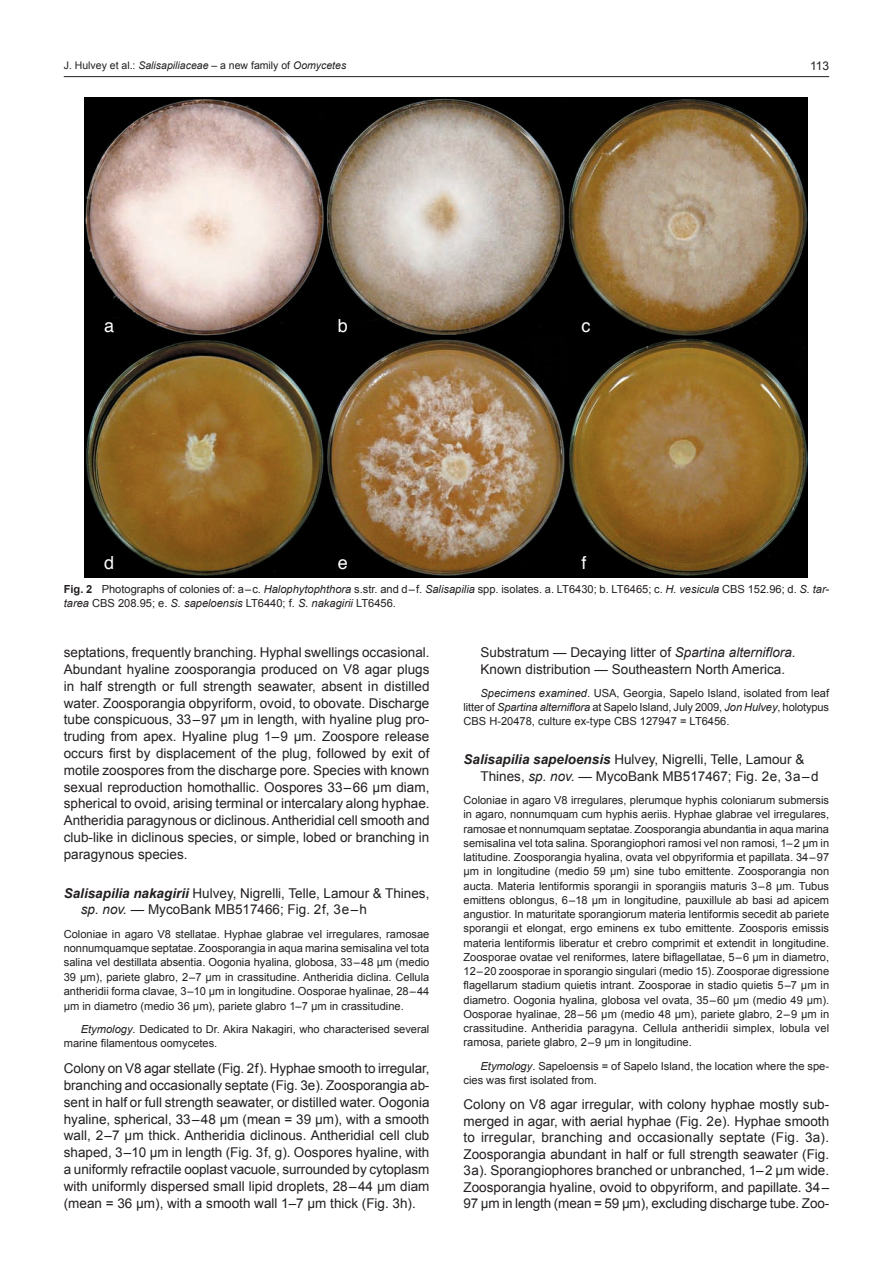
<style>
.page{position:relative;width:893px;height:1263px;background:#fff}
.page>*{position:absolute;margin:0;border:0;box-sizing:border-box;transform-origin:0 0}
.t1{font:18px "Helvetica";color:#fff}
.t2{font:13.5px/16.8px "Arial";color:#231f20;text-align:justify}
.t3{font:12px "Arial";color:#231f20}
.t4{font:11.1px/14.2px "Arial";color:#231f20;text-align:justify}
.t5{font:10.5px "Arial";color:#231f20}
.s1{font-style:italic}
.s2{font-weight:700}
.s3{font-weight:700;font-style:italic}
</style>
<div class="page">
<hr style="left:64px;top:76px;width:765px;height:1px;background:#231f20">
<img style="left:85px;top:98px;width:723px;height:480px">
<p class="t5" style="left:64px;top:59px;width:284px">J. Hulvey et al.: <span class="s1">Salisapiliaceae</span> – a new family of <span class="s1">Oomycetes</span></p>
<p class="t3" style="left:810px;top:59px;width:21px">113</p>
<h1 class="t1" style="left:104px;top:310px;width:12px">a</h1>
<h1 class="t1" style="left:104px;top:547px;width:12px">d</h1>
<h1 class="t1" style="left:338px;top:310px;width:12px">b</h1>
<h1 class="t1" style="left:582px;top:310px;width:10px">c</h1>
<h1 class="t1" style="left:338px;top:547px;width:12px">e</h1>
<h1 class="t1" style="left:582px;top:547px;width:7px">f</h1>
<p class="t4" style="left:64px;top:582px;width:767px"><span class="s2">Fig. 2</span> Photographs of colonies of: a–c. <span class="s1">Halophytophthora</span> s.str. and d–f. <span class="s1">Salisapilia</span> spp<span class="s1">.</span> isolates. a. LT6430; b. LT6465; c. <span class="s1">H. vesicula</span> CBS 152.96; d. <span class="s1">S. tar&shy;tarea</span> CBS 208.95; e. <span class="s1">S. sapeloensis</span> LT6440; f. <span class="s1">S. nakagirii</span> LT6456.</p>
<p class="t2" style="left:64px;top:644px;width:367px">septations, frequently branching. Hyphal swellings occasional.<br>Abundant hyaline zoosporangia produced on V8 agar plugs in half strength or full strength seawater, absent in distilled water. Zoosporangia obpyriform, ovoid, to obovate. Discharge tube conspicuous, 33–97 µm in length, with hyaline plug pro&shy;truding from apex. Hyaline plug 1–9 µm. Zoospore release occurs first by displacement of the plug, followed by exit of motile zoospores from the discharge pore. Species with known sexual reproduction homothallic. Oospores 33–66 µm diam, spherical to ovoid, arising terminal or intercalary along hyphae.<br>Antheridia paragynous or diclinous. Antheridial cell smooth and club-like in diclinous species, or simple, lobed or branching in paragynous species.</p>
<p class="t2" style="left:81px;top:885px;width:350px;text-indent:-17px"><span class="s3">Salisapilia nakagirii</span> Hulvey, Nigrelli, Telle, Lamour &amp; Thines, <span class="s1">sp. nov.</span> — MycoBank MB517466; Fig. 2f, 3e–h</p>
<p class="t4" style="left:64px;top:926px;width:367px">Coloniae in agaro V8 stellatae. Hyphae glabrae vel irregulares, ramosae nonnumquamque septatae. Zoosporangia in aqua marina semisalina vel tota salina vel destillata absentia. Oogonia hyalina, globosa, 33–48 µm (medio 39 µm), pariete glabro, 2–7 µm in crassitudine. Antheridia diclina. Cellula antheridii forma clavae, 3–10 µm in longitudine. Oosporae hyalinae, 28–44 µm in diametro (medio 36 µm), pariete glabro 1–7 µm in crassitudine.</p>
<p class="t4" style="left:64px;top:1022px;width:367px;text-indent:17px"><span class="s1">Etymology</span>. Dedicated to Dr. Akira Nakagiri, who characterised several marine filamentous oomycetes.</p>
<p class="t2" style="left:64px;top:1060px;width:367px">Colony on V8 agar stellate (Fig. 2f). Hyphae smooth to irregular, branching and occasionally septate (Fig. 3e). Zoosporangia ab&shy;sent in half or full strength seawater, or distilled water. Oogonia hyaline, spherical, 33–48 µm (mean = 39 µm), with a smooth wall, 2–7 µm thick. Antheridia diclinous. Antheridial cell club shaped, 3–10 µm in length (Fig. 3f, g). Oospores hyaline, with a uniformly refractile ooplast vacuole, surrounded by cytoplasm with uniformly dispersed small lipid droplets, 28–44 µm diam (mean = 36 µm), with a smooth wall 1–7 µm thick (Fig. 3h).</p>
<p class="t2" style="left:480px;top:644px;width:317px">Substratum — Decaying litter of <span class="s1">Spartina alterniflora</span>.<br>Known distribution — Southeastern North America.</p>
<p class="t4" style="left:463px;top:686px;width:367px;text-indent:17px"><span class="s1">Specimens examined</span>. USA, Georgia, Sapelo Island, isolated from leaf litter of <span class="s1">Spartina alterniflora</span> at Sapelo Island, July 2009, <span class="s1">Jon Hulvey</span>, holotypus CBS H-20478, culture ex-type CBS 127947 = LT6456.</p>
<p class="t2" style="left:480px;top:751px;width:339px;text-indent:-17px"><span class="s3">Salisapilia sapeloensis</span> Hulvey, Nigrelli, Telle, Lamour &amp;<br>Thines, <span class="s1">sp. nov.</span> — MycoBank MB517467; Fig. 2e, 3a–d</p>
<p class="t4" style="left:463px;top:793px;width:367px">Coloniae in agaro V8 irregulares, plerumque hyphis coloniarum submersis in agaro, nonnumquam cum hyphis aeriis. Hyphae glabrae vel irregulares, ramosae et nonnumquam septatae. Zoosporangia abundantia in aqua marina semisalina vel tota salina. Sporangiophori ramosi vel non ramosi, 1–2 µm in latitudine. Zoosporangia hyalina, ovata vel obpyriformia et papillata. 34–97 µm in longitudine (medio 59 µm) sine tubo emittente. Zoosporangia non aucta. Materia lentiformis sporangii in sporangiis maturis 3–8 µm. Tubus emittens oblongus, 6–18 µm in longitudine, pauxillule ab basi ad apicem angustior. In maturitate sporangiorum materia lentiformis secedit ab pariete sporangii et elongat, ergo eminens ex tubo emittente. Zoosporis emissis materia lentiformis liberatur et crebro comprimit et extendit in longitudine.<br>Zoosporae ovatae vel reniformes, latere biflagellatae, 5–6 µm in diametro, 12–20 zoosporae in sporangio singulari (medio 15). Zoosporae digressione flagellarum stadium quietis intrant. Zoosporae in stadio quietis 5–7 µm in diametro. Oogonia hyalina, globosa vel ovata, 35–60 µm (medio 49 µm).<br>Oosporae hyalinae, 28–56 µm (medio 48 µm), pariete glabro, 2–9 µm in crassitudine. Antheridia paragyna. Cellula antheridii simplex, lobula vel ramosa, pariete glabro, 2–9 µm in longitudine.</p>
<p class="t4" style="left:463px;top:1058px;width:367px;text-indent:17px"><span class="s1">Etymology</span>. Sapeloensis = of Sapelo Island, the location where the spe&shy;cies was first isolated from.</p>
<p class="t2" style="left:463px;top:1096px;width:367px">Colony on V8 agar irregular, with colony hyphae mostly sub&shy;merged in agar, with aerial hyphae (Fig. 2e). Hyphae smooth to irregular, branching and occasionally septate (Fig. 3a).<br>Zoosporangia abundant in half or full strength seawater (Fig.<br>3a). Sporangiophores branched or unbranched, 1–2 µm wide.<br>Zoosporangia hyaline, ovoid to obpyriform, and papillate. 34– 97 µm in length (mean = 59 µm), excluding discharge tube. Zoo-</p>
</div>
